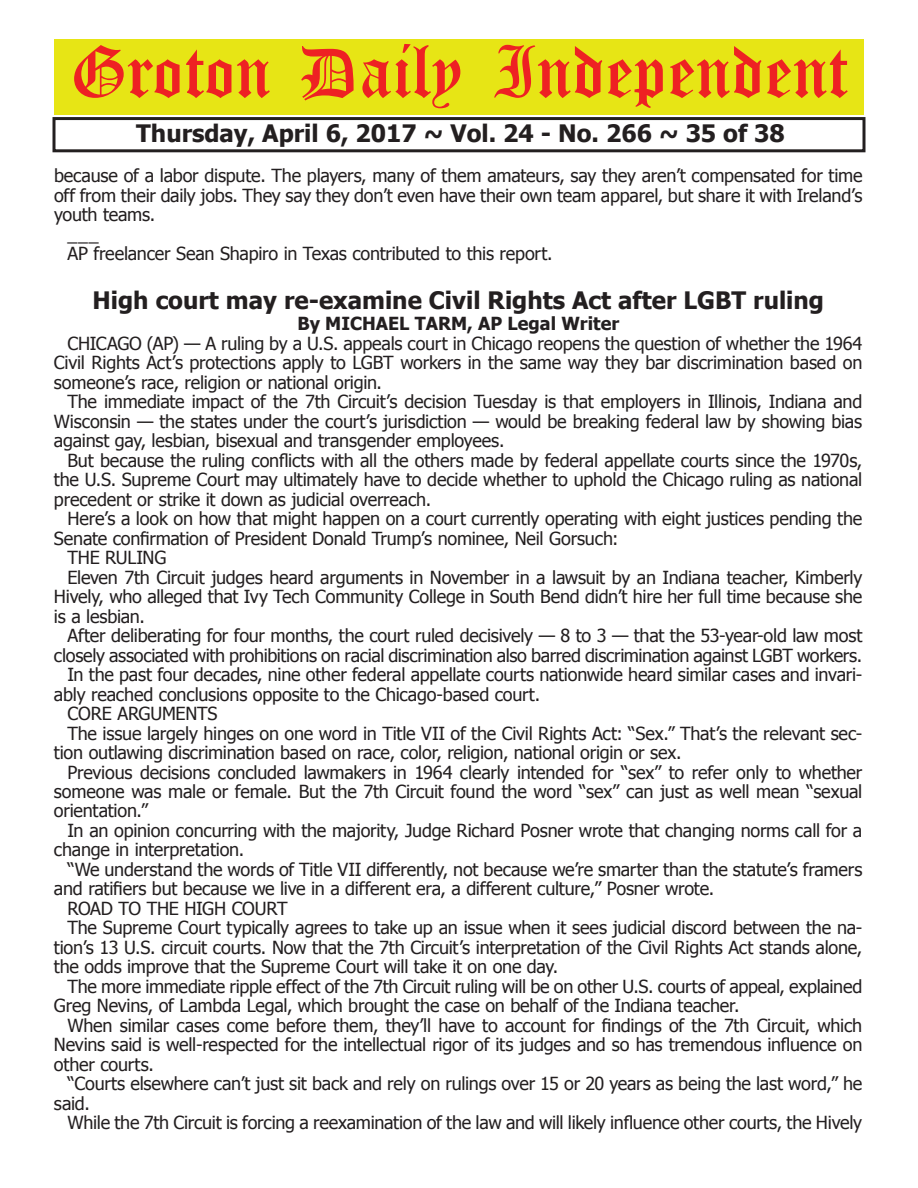
<style>
.page{position:relative;width:918px;height:1188px;background:#fff}
.page>*{position:absolute;margin:0;border:0;box-sizing:border-box;transform-origin:0 0}
.t1{font:54px "Old English Five";color:#ee2123}
.t2{font:700 24px "Tahoma";color:#231f20}
.t3{font:18px/19.5px "Tahoma";letter-spacing:-.015em;color:#231f20;text-align:justify}
.t4{font:700 18px "Tahoma";color:#231f20}
</style>
<div class="page">
<div style="left:52px;top:117px;width:814px;height:35px;border:3px solid #231f20"></div>
<div style="left:54px;top:40px;width:810px;height:75px;background:#e7e515"></div>
<h1 class="t1" style="left:70px;top:47px;width:779px">Groton Daily Independent</h1>
<h2 class="t2" style="left:136px;top:116px;width:650px">Thursday, April 6, 2017 ~ Vol. 24 - No. 266 ~ 35 of 38</h2>
<p class="t3" style="left:54px;top:165px;width:810px">because of a labor dispute. The players, many of them amateurs, say they aren’t compensated for time</p>
<p class="t3" style="left:54px;top:185px;width:810px">off from their daily jobs. They say they don’t even have their own team apparel, but share it with Ireland’s</p>
<p class="t3" style="left:54px;top:204px;width:103px">youth teams.</p>
<p class="t3" style="left:68px;top:224px;width:33px">___</p>
<p class="t3" style="left:68px;top:243px;width:487px">AP freelancer Sean Shapiro in Texas contributed to this report.</p>
<h2 class="t2" style="left:93px;top:283px;width:733px">High court may re-examine Civil Rights Act after LGBT ruling</h2>
<p class="t4" style="left:297px;top:311px;width:323px">By MICHAEL TARM, AP Legal Writer</p>
<p class="t3" style="left:54px;top:333px;width:810px;text-indent:14px">CHICAGO (AP) — A ruling by a U.S. appeals court in Chicago reopens the question of whether the 1964<br>Civil Rights Act’s protections apply to LGBT workers in the same way they bar discrimination based on someone’s race, religion or national origin.</p>
<p class="t3" style="left:54px;top:391px;width:810px;text-indent:14px">The immediate impact of the 7th Circuit’s decision Tuesday is that employers in Illinois, Indiana and Wisconsin — the states under the court’s jurisdiction — would be breaking federal law by showing bias against gay, lesbian, bisexual and transgender employees.</p>
<p class="t3" style="left:54px;top:449px;width:810px;text-indent:14px">But because the ruling conflicts with all the others made by federal appellate courts since the 1970s, the U.S. Supreme Court may ultimately have to decide whether to uphold the Chicago ruling as national precedent or strike it down as judicial overreach.</p>
<p class="t3" style="left:67px;top:508px;width:796px">Here’s a look on how that might happen on a court currently operating with eight justices pending the</p>
<p class="t3" style="left:54px;top:527px;width:566px">Senate confirmation of President Donald Trump’s nominee, Neil Gorsuch:</p>
<p class="t3" style="left:67px;top:547px;width:100px">THE RULING</p>
<p class="t3" style="left:67px;top:566px;width:796px">Eleven 7th Circuit judges heard arguments in November in a lawsuit by an Indiana teacher, Kimberly</p>
<p class="t3" style="left:54px;top:586px;width:810px">Hively, who alleged that Ivy Tech Community College in South Bend didn’t hire her full time because she</p>
<p class="t3" style="left:54px;top:605px;width:92px">is a lesbian.</p>
<p class="t3" style="left:67px;top:625px;width:797px">After deliberating for four months, the court ruled decisively — 8 to 3 — that the 53-year-old law most</p>
<p class="t3" style="left:54px;top:644px;width:810px">closely associated with prohibitions on racial discrimination also barred discrimination against LGBT workers.</p>
<p class="t3" style="left:67px;top:664px;width:796px">In the past four decades, nine other federal appellate courts nationwide heard similar cases and invari-</p>
<p class="t3" style="left:54px;top:683px;width:488px">ably reached conclusions opposite to the Chicago-based court.</p>
<p class="t3" style="left:67px;top:703px;width:152px">CORE ARGUMENTS</p>
<p class="t3" style="left:67px;top:722px;width:796px">The issue largely hinges on one word in Title VII of the Civil Rights Act: “Sex.” That’s the relevant sec-</p>
<p class="t3" style="left:54px;top:742px;width:629px">tion outlawing discrimination based on race, color, religion, national origin or sex.</p>
<p class="t3" style="left:67px;top:761px;width:796px">Previous decisions concluded lawmakers in 1964 clearly intended for “sex” to refer only to whether</p>
<p class="t3" style="left:54px;top:781px;width:810px">someone was male or female. But the 7th Circuit found the word “sex” can just as well mean “sexual</p>
<p class="t3" style="left:54px;top:800px;width:95px">orientation.”</p>
<p class="t3" style="left:67px;top:820px;width:796px">In an opinion concurring with the majority, Judge Richard Posner wrote that changing norms call for a</p>
<p class="t3" style="left:54px;top:839px;width:192px">change in interpretation.</p>
<p class="t3" style="left:67px;top:859px;width:796px">“We understand the words of Title VII differently, not because we’re smarter than the statute’s framers</p>
<p class="t3" style="left:54px;top:878px;width:662px">and ratifiers but because we live in a different era, a different culture,” Posner wrote.</p>
<p class="t3" style="left:67px;top:898px;width:222px">ROAD TO THE HIGH COURT</p>
<p class="t3" style="left:67px;top:917px;width:796px">The Supreme Court typically agrees to take up an issue when it sees judicial discord between the na-</p>
<p class="t3" style="left:54px;top:937px;width:810px">tion’s 13 U.S. circuit courts. Now that the 7th Circuit’s interpretation of the Civil Rights Act stands alone,</p>
<p class="t3" style="left:54px;top:956px;width:506px">the odds improve that the Supreme Court will take it on one day.</p>
<p class="t3" style="left:67px;top:976px;width:796px">The more immediate ripple effect of the 7th Circuit ruling will be on other U.S. courts of appeal, explained</p>
<p class="t3" style="left:54px;top:995px;width:687px">Greg Nevins, of Lambda Legal, which brought the case on behalf of the Indiana teacher.</p>
<p class="t3" style="left:67px;top:1015px;width:796px">When similar cases come before them, they’ll have to account for findings of the 7th Circuit, which</p>
<p class="t3" style="left:54px;top:1034px;width:810px">Nevins said is well-respected for the intellectual rigor of its judges and so has tremendous influence on</p>
<p class="t3" style="left:54px;top:1054px;width:101px">other courts.</p>
<p class="t3" style="left:67px;top:1073px;width:796px">“Courts elsewhere can’t just sit back and rely on rulings over 15 or 20 years as being the last word,” he</p>
<p class="t3" style="left:54px;top:1093px;width:37px">said.</p>
<p class="t3" style="left:67px;top:1112px;width:796px">While the 7th Circuit is forcing a reexamination of the law and will likely influence other courts, the Hively</p>
</div>
